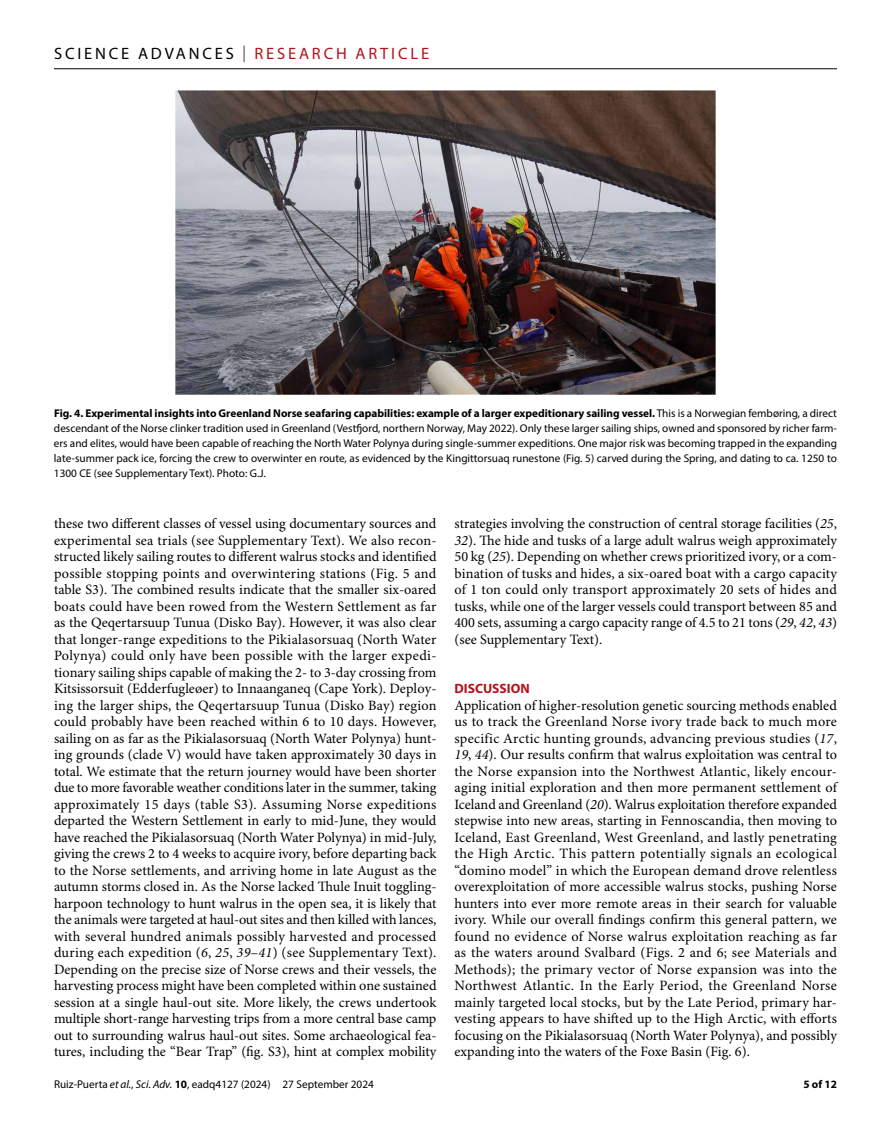
<style>
.page{position:relative;width:891px;height:1134px;background:#fff}
.page>*{position:absolute;margin:0;border:0;box-sizing:border-box;transform-origin:0 0}
.t1{font:16.5px "Myriad Pro";letter-spacing:.17em;color:#000}
.t2{font:14.25px/16.5px "Minion Pro";letter-spacing:-.005em;color:#000;text-align:justify}
.t3{font:700 13.5px "Myriad Pro";color:#b5121b}
.t4{font:11.25px/15px "Myriad Pro";color:#000;text-align:justify}
.t5{font:700 11.25px "Myriad Pro";color:#000}
.s1{font-weight:300}
.s2{color:#b5121b}
.s3{font-weight:700}
.s4{font-style:italic}
</style>
<div class="page">
<hr style="left:54px;top:68px;width:783px;height:1px;background:#000">
<img style="left:176px;top:90px;width:540px;height:304px">
<p class="t1" style="left:54px;top:44px;width:376px">Science Adva nces <span class="s1">|</span> <span class="s2">Resear ch Ar ticle</span></p>
<p class="t4" style="left:54px;top:405px;width:785px"><span class="s3">Fig. 4. Experimental insights into Greenland Norse seafaring capabilities: example of a larger expeditionary sailing vessel.</span> This is a Norwegian fembøring, a direct descendant of the Norse clinker tradition used in Greenland (Vestfjord, northern Norway, May 2022). Only these larger sailing ships, owned and sponsored by richer farm&shy;ers and elites, would have been capable of reaching the North Water Polynya during single-summer expeditions. One major risk was becoming trapped in the expanding late-summer pack ice, forcing the crew to overwinter en route, as evidenced by the Kingittorsuaq runestone (Fig. 5) carved during the Spring, and dating to ca. 1250 to 1300 CE (see Supplementary Text). Photo: G.J.</p>
<p class="t2" style="left:54px;top:516px;width:384px">these two different classes of vessel using documentary sources and experimental sea trials (see Supplementary Text). We also recon&shy;structed likely sailing routes to different walrus stocks and identified possible stopping points and overwintering stations (Fig. 5 and table S3). The combined results indicate that the smaller six-oared boats could have been rowed from the Western Settlement as far as the Qeqertarsuup Tunua (Disko Bay). However, it was also clear that longer-range expeditions to the Pikialasorsuaq (North Water Polynya) could only have been possible with the larger expedi&shy;tionary sailing ships capable of making the 2- to 3-day crossing from Kitsissorsuit (Edderfugleøer) to Innaanganeq (Cape York). Deploy&shy;ing the larger ships, the Qeqertarsuup Tunua (Disko Bay) region could probably have been reached within 6 to 10 days. However, sailing on as far as the Pikialasorsuaq (North Water Polynya) hunt&shy;ing grounds (clade V) would have taken approximately 30 days in total. We estimate that the return journey would have been shorter due to more favorable weather conditions later in the summer, taking approximately 15 days (table S3). Assuming Norse expeditions departed the Western Settlement in early to mid-June, they would have reached the Pikialasorsuaq (North Water Polynya) in mid-July, giving the crews 2 to 4 weeks to acquire ivory, before departing back to the Norse settlements, and arriving home in late August as the autumn storms closed in. As the Norse lacked Thule Inuit toggling&shy;harpoon technology to hunt walrus in the open sea, it is likely that the animals were targeted at haul-out sites and then killed with lances, with several hundred animals possibly harvested and processed during each expedition (<span class="s4">6</span>, <span class="s4">25</span>, <span class="s4">39</span>–<span class="s4">41</span>) (see Supplementary Text).<br>Depending on the precise size of Norse crews and their vessels, the harvesting process might have been completed within one sustained session at a single haul-out site. More likely, the crews undertook multiple short-range harvesting trips from a more central base camp out to surrounding walrus haul-out sites. Some archaeological fea&shy;tures, including the “Bear Trap” (fig. S3), hint at complex mobility</p>
<p class="t2" style="left:455px;top:516px;width:384px">strategies involving the construction of central storage facilities (<span class="s4">25</span>, <span class="s4">32</span>). The hide and tusks of a large adult walrus weigh approximately 50 kg (<span class="s4">25</span>). Depending on whether crews prioritized ivory, or a com&shy;bination of tusks and hides, a six-oared boat with a cargo capacity of 1 ton could only transport approximately 20 sets of hides and tusks, while one of the larger vessels could transport between 85 and 400 sets, assuming a cargo capacity range of 4.5 to 21 tons (<span class="s4">29</span>, <span class="s4">42</span>, <span class="s4">43</span>) (see Supplementary Text).</p>
<p class="t3" style="left:455px;top:680px;width:77px">DISCUSSION</p>
<p class="t2" style="left:455px;top:698px;width:384px">Application of higher-resolution genetic sourcing methods enabled us to track the Greenland Norse ivory trade back to much more specific Arctic hunting grounds, advancing previous studies (<span class="s4">17</span>, <span class="s4">19</span>, <span class="s4">44</span>). Our results confirm that walrus exploitation was central to the Norse expansion into the Northwest Atlantic, likely encour&shy;aging initial exploration and then more permanent settlement of Iceland and Greenland (<span class="s4">20</span>). Walrus exploitation therefore expanded stepwise into new areas, starting in Fennoscandia, then moving to Iceland, East Greenland, West Greenland, and lastly penetrating the High Arctic. This pattern potentially signals an ecological “domino model” in which the European demand drove relentless overexploitation of more accessible walrus stocks, pushing Norse hunters into ever more remote areas in their search for valuable ivory. While our overall findings confirm this general pattern, we found no evidence of Norse walrus exploitation reaching as far as the waters around Svalbard (Figs. 2 and 6; see Materials and Methods); the primary vector of Norse expansion was into the Northwest Atlantic. In the Early Period, the Greenland Norse mainly targeted local stocks, but by the Late Period, primary har&shy;vesting appears to have shifted up to the High Arctic, with efforts focusing on the Pikialasorsuaq (North Water Polynya), and possibly expanding into the waters of the Foxe Basin (Fig. 6).</p>
<p class="t4" style="left:54px;top:1076px;width:321px">Ruiz-Puerta <span class="s4">et al.</span>, <span class="s4">Sci. Adv.</span> <span class="s3">10</span>, eadq4127 (2024) 27 September 2024</p>
<p class="t5" style="left:803px;top:1076px;width:35px">5 of 12</p>
</div>
